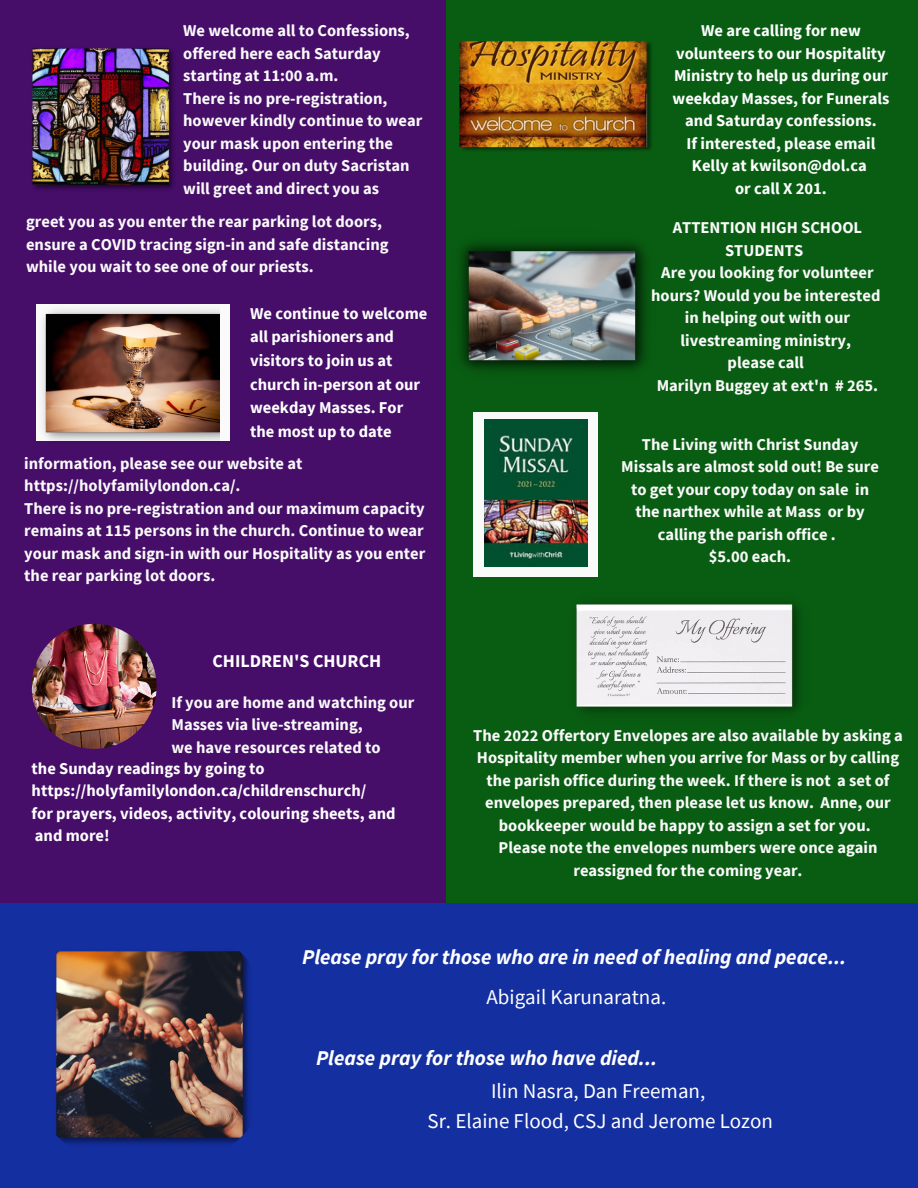
<style>
.page{position:relative;width:918px;height:1188px;background:#fff}
.page>*{position:absolute;margin:0;border:0;box-sizing:border-box;transform-origin:0 0}
.t1{font:italic 700 21px "Source Sans Pro";color:#fff}
.t2{font:21px "Source Sans Pro";color:#fff}
.t3{font:700 18px "Source Sans Pro";color:#fff}
.t4{font:700 16.5px/22.5px "Source Sans Pro";color:#fafafa;text-align:center}
.t5{font:700 16.5px/22.5px "Source Sans Pro";color:#feffff;text-align:center}
.t6{font:700 16.5px/22.5px "Source Sans Pro";color:#fff}
</style>
<div class="page">
<div style="left:445px;top:0;width:473px;height:903px;background:#095d12"></div>
<img style="left:422px;top:21px;width:261px;height:147px;border-radius:12px">
<img style="left:460px;top:242px;width:187px;height:129px">
<div style="left:473px;top:412px;width:125px;height:164px;background:#fafafa"></div>
<img style="left:484px;top:419px;width:104px;height:147px">
<img style="left:576px;top:602px;width:224px;height:111px">
<div style="left:0;top:0;width:445px;height:903px;background:#460d69"></div>
<div style="left:36px;top:304px;width:193px;height:137px;background:#fafafa"></div>
<img style="left:42px;top:309px;width:178px;height:132px">
<img style="left:5px;top:21px;width:191px;height:191px;border-radius:12px">
<img style="left:32px;top:624px;width:125px;height:125px;border-radius:50%">
<div style="left:0;top:903px;width:918px;height:285px;background:#142fa0"></div>
<img style="left:19px;top:915px;width:260px;height:260px;border-radius:50%">
<p class="t4" style="left:183px;top:19px;width:228px">We welcome all to Confessions,</p>
<p class="t4" style="left:183px;top:42px;width:199px">offered here each Saturday</p>
<p class="t4" style="left:183px;top:64px;width:157px">starting at 11:00 a.m.</p>
<p class="t4" style="left:183px;top:87px;width:241px;text-align:left">There is no pre-registration, however kindly continue to wear your mask upon entering the building. Our on duty Sacristan will greet and direct you as</p>
<p class="t4" style="left:26px;top:210px;width:364px;text-align:left">greet you as you enter the rear parking lot doors, ensure a COVID tracing sign-in and safe distancing while you wait to see one of our priests.</p>
<p class="t5" style="left:250px;top:301px;width:179px;line-height:23.7px;text-align:left">We continue to welcome all parishioners and</p>
<p class="t5" style="left:250px;top:348px;width:172px;line-height:23.7px;text-align:left">visitors to join us at church in-person at our weekday Masses. For the most up to date</p>
<p class="t4" style="left:24px;top:451px;width:280px;text-align:left">information, please see our website at https://holyfamilylondon.ca/.</p>
<p class="t4" style="left:24px;top:496px;width:403px;text-align:justify">There is no pre-registration and our maximum capacity remains at 115 persons in the church. Continue to wear your mask and sign-in with our Hospitality as you enter the rear parking lot doors.</p>
<p class="t3" style="left:212px;top:649px;width:170px">CHILDREN'S CHURCH</p>
<p class="t4" style="left:171px;top:691px;width:244px;text-align:left">If you are home and watching our<br>Masses via live-streaming,</p>
<p class="t4" style="left:171px;top:736px;width:211px">we have resources related to</p>
<p class="t6" style="left:32px;top:757px;width:336px">the Sunday readings by going to https://holyfamilylondon.ca/childrenschurch/</p>
<p class="t6" style="left:32px;top:802px;width:365px">for prayers, videos, activity, colouring sheets, and</p>
<p class="t6" style="left:35px;top:824px;width:76px">and more!</p>
<p class="t5" style="left:673px;top:19px;width:218px">We are calling for new volunteers to our Hospitality<br>Ministry to help us during our weekday Masses, for Funerals and Saturday confessions.</p>
<p class="t5" style="left:687px;top:132px;width:190px">If interested, please email<br>Kelly at kwilson@dol.ca</p>
<p class="t5" style="left:735px;top:177px;width:93px">or call X 201.</p>
<p class="t4" style="left:673px;top:216px;width:191px">ATTENTION HIGH SCHOOL<br>STUDENTS</p>
<p class="t4" style="left:651px;top:261px;width:231px">Are you looking for volunteer hours? Would you be interested</p>
<p class="t4" style="left:681px;top:306px;width:172px;text-align:left">in helping out with our livestreaming ministry,</p>
<p class="t4" style="left:728px;top:351px;width:78px">please call</p>
<p class="t4" style="left:657px;top:374px;width:223px">Marilyn Buggey at ext'n # 265.</p>
<p class="t4" style="left:621px;top:432px;width:259px">The Living with Christ Sunday<br>Missals are almost sold out! Be sure to get your copy today on sale in the narthex while at Mass or by calling the parish office .</p>
<p class="t4" style="left:709px;top:545px;width:84px">$5.00 each.</p>
<p class="t4" style="left:473px;top:724px;width:431px">The 2022 Offertory Envelopes are also available by asking a Hospitality member when you arrive for Mass or by calling the parish office during the week. If there is not a set of envelopes prepared, then please let us know. Anne, our bookkeeper would be happy to assign a set for you.</p>
<p class="t4" style="left:499px;top:836px;width:380px">Please note the envelopes numbers were once again reassigned for the coming year.</p>
<p class="t1" style="left:302px;top:944px;width:546px">Please pray for those who are in need of healing and peace...</p>
<p class="t2" style="left:486px;top:983px;width:181px">Abigail Karunaratna.</p>
<p class="t1" style="left:316px;top:1045px;width:343px">Please pray for those who have died...</p>
<p class="t2" style="left:491px;top:1078px;width:216px">Ilin Nasra, Dan Freeman,</p>
<p class="t2" style="left:428px;top:1107px;width:347px">Sr. Elaine Flood, CSJ and Jerome Lozon</p>
</div>
